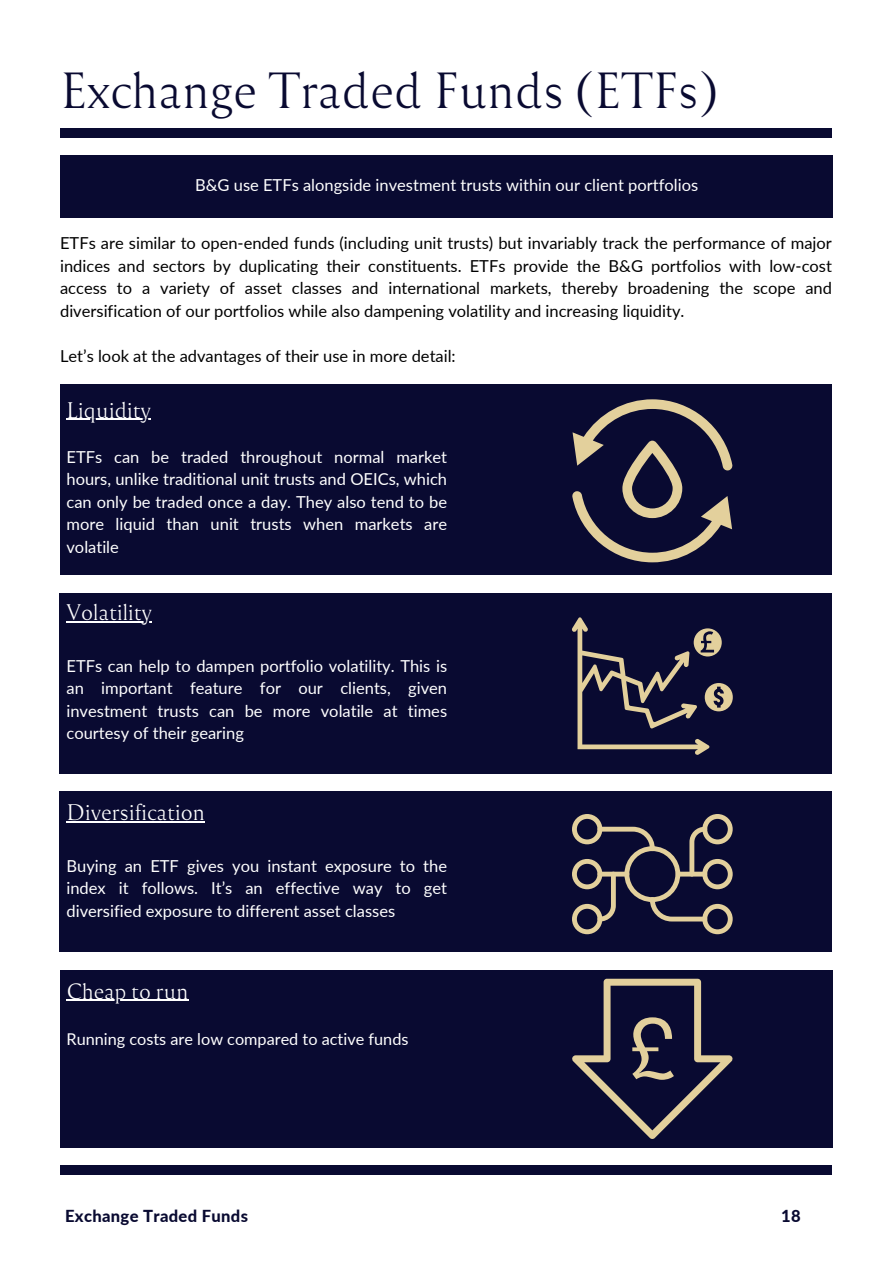
<style>
.page{position:relative;width:893px;height:1264px;background:#fff}
.page>*{position:absolute;margin:0;border:0;box-sizing:border-box;transform-origin:0 0}
.t1{font:47.25px "Reforma 1918 Blanca";color:#090a31}
.t2{font:21px "Reforma 1918 Blanca";color:#fff}
.t3{font:20.7px "Reforma 1918 Blanca";color:#fff}
.t4{font:16.5px/22.5px "Lato";color:#fff;text-align:justify}
.t5{font:16.5px/22.5px "Lato";color:#000;text-align:justify}
.t6{font:800 16.5px "Lato";letter-spacing:.02em;color:#090a31}
.t7{font:16.2px "Lato";color:#fff}
</style>
<div class="page">
<div style="left:60px;top:1165px;width:771px;height:9px;background:#090a31"></div>
<div style="left:60px;top:128px;width:771px;height:9px;background:#090a31"></div>
<div style="left:60px;top:155px;width:772px;height:62px;background:#090a31"></div>
<div style="left:60px;top:384px;width:771px;height:191px;background:#090a31"></div>
<svg style="left:572px;top:399px;width:160px;height:163px"></svg>
<hr style="left:66px;top:419px;width:84px;height:1px;background:#fff">
<div style="left:60px;top:593px;width:771px;height:180px;background:#090a31"></div>
<svg style="left:572px;top:617px;width:160px;height:137px"></svg>
<hr style="left:66px;top:621px;width:85px;height:1px;background:#fff">
<div style="left:60px;top:791px;width:772px;height:161px;background:#090a31"></div>
<svg style="left:572px;top:814px;width:160px;height:120px"></svg>
<hr style="left:66px;top:821px;width:139px;height:1px;background:#fff">
<div style="left:60px;top:970px;width:772px;height:177px;background:#090a31"></div>
<hr style="left:66px;top:999px;width:122px;height:1px;background:#fff">
<svg style="left:572px;top:978px;width:160px;height:160px"></svg>
<h1 class="t1" style="left:60px;top:57px;width:659px">Exchange Traded Funds (ETFs)</h1>
<p class="t4" style="left:195px;top:173px;width:504px">B&amp;G use ETFs alongside investment trusts within our client portfolios</p>
<p class="t5" style="left:60px;top:231px;width:773px">ETFs are similar to open-ended funds (including unit trusts) but invariably track the performance of major indices and sectors by duplicating their constituents. ETFs provide the B&amp;G portfolios with low-cost access to a variety of asset classes and international markets, thereby broadening the scope and diversification of our portfolios while also dampening volatility and increasing liquidity.</p>
<p class="t5" style="left:60px;top:344px;width:397px">Let’s look at the advantages of their use in more detail:</p>
<p class="t2" style="left:66px;top:395px;width:85px">Liquidity</p>
<p class="t4" style="left:66px;top:445px;width:382px">ETFs can be traded throughout normal market hours, unlike traditional unit trusts and OEICs, which can only be traded once a day. They also tend to be more liquid than unit trusts when markets are volatile</p>
<p class="t2" style="left:66px;top:597px;width:86px">Volatility</p>
<p class="t4" style="left:66px;top:654px;width:382px">ETFs can help to dampen portfolio volatility. This is an important feature for our clients, given investment trusts can be more volatile at times courtesy of their gearing</p>
<p class="t2" style="left:66px;top:797px;width:140px">Diversification</p>
<p class="t4" style="left:66px;top:854px;width:382px">Buying an ETF gives you instant exposure to the index it follows. It’s an effective way to get diversified exposure to different asset classes</p>
<p class="t3" style="left:66px;top:976px;width:123px">Cheap to run</p>
<p class="t7" style="left:66px;top:1029px;width:343px">Running costs are low compared to active funds</p>
<p class="t6" style="left:65px;top:1206px;width:184px">Exchange Traded Funds</p>
<p class="t6" style="left:781px;top:1206px;width:21px">18</p>
</div>
